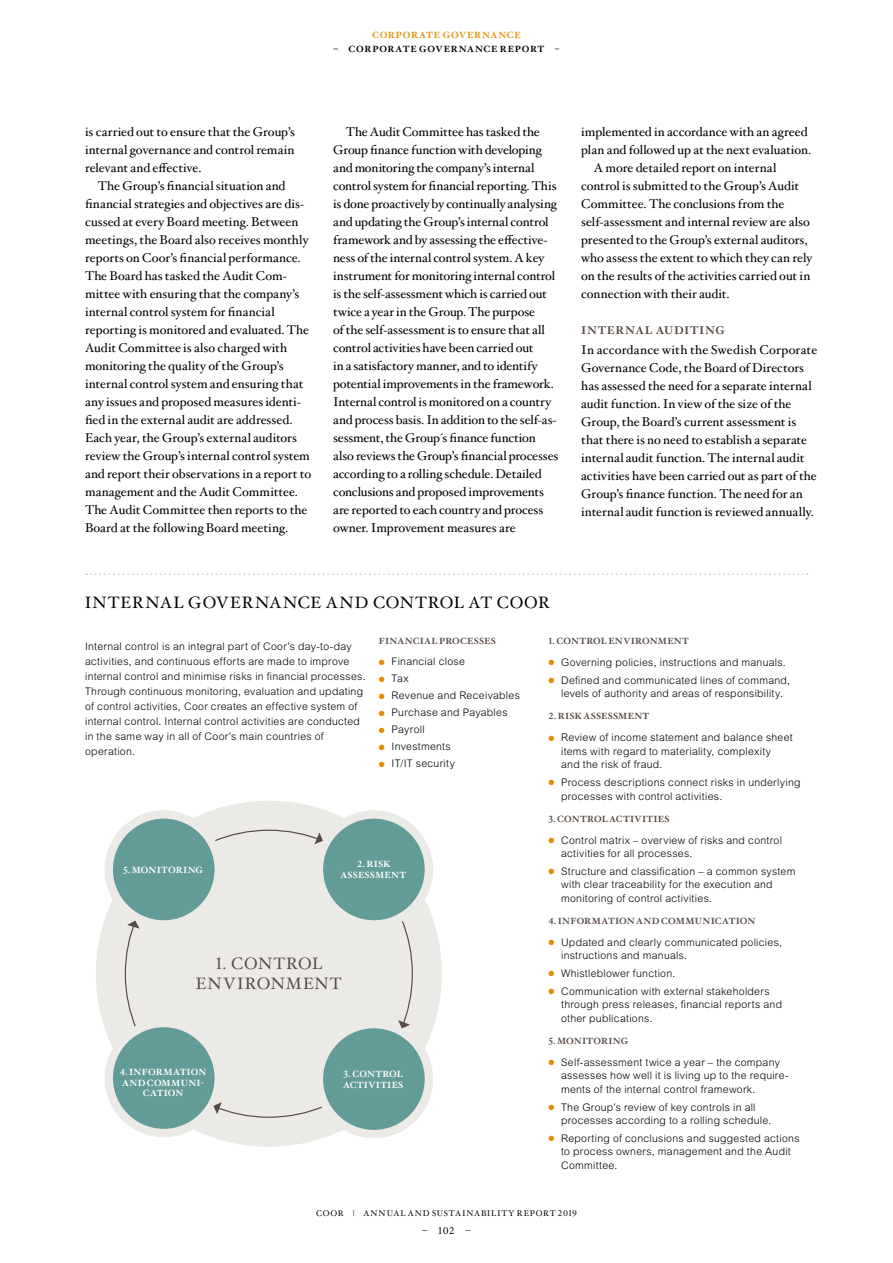
<style>
.page{position:relative;width:893px;height:1263px;background:#fff}
.page>*{position:absolute;margin:0;border:0;box-sizing:border-box;transform-origin:0 0}
.Faktaruta_rubrik{font:16.5px "Hoefler Txt";letter-spacing:.045em;color:#000}
.Faktaruta_rubrik-2{font:16.5px/20.2px "Hoefler Txt";letter-spacing:.05em;color:#584b44;text-align:center}
.Bröd_indrag{font:12.75px/18px "Hoefler Txt";letter-spacing:-.005em;color:#000}
.Bröd{font:12.75px/18px "Hoefler Txt";color:#000;text-align:justify}
.Mellanrubrik_1{font:700 11.25px "Hoefler Txt";letter-spacing:.065em;color:#584b44}
.Bröd_punktlista{font:300 10.5px/13.5px "Arial MT Std";letter-spacing:.025em;color:#000}
.t1{font:9.75px "Hoefler Txt";color:#000}
.t2{font:700 9px "Hoefler Txt";letter-spacing:.025em;color:#584b44}
.t3{font:700 9px/10.8px "Hoefler Txt";letter-spacing:.03em;color:#fff;text-align:center}
.t4{font:700 9px "Hoefler Txt";letter-spacing:.08em;color:#000}
.t5{font:700 9px "Hoefler Txt";letter-spacing:.08em;color:#e28e04}
.t6{font:8.25px "Hoefler Txt";letter-spacing:.085em;color:#000}
.s1{color:#e28e04}
</style>
<div class="page">
<div style="left:96px;top:801px;width:346px;height:346px;background:#eceae6;border-radius:50%"></div>
<svg style="left:86px;top:573px;width:722px;height:2px"></svg>
<div style="left:109px;top:1023px;width:110px;height:110px;background:#639b98;border-radius:50%"></div>
<div style="left:105px;top:1019px;width:118px;height:118px;border:8px solid #eceae6;border-radius:50%"></div>
<div style="left:319px;top:1024px;width:110px;height:110px;background:#639b98;border-radius:50%"></div>
<div style="left:315px;top:1020px;width:118px;height:118px;border:8px solid #eceae6;border-radius:50%"></div>
<div style="left:319px;top:814px;width:110px;height:110px;background:#639b98;border-radius:50%"></div>
<div style="left:315px;top:810px;width:118px;height:119px;border:8px solid #eceae6;border-radius:50%"></div>
<div style="left:109px;top:814px;width:110px;height:110px;background:#639b98;border-radius:50%"></div>
<div style="left:105px;top:810px;width:118px;height:119px;border:8px solid #eceae6;border-radius:50%"></div>
<svg style="left:398px;top:1020px;width:12px;height:8px"></svg>
<svg style="left:127px;top:920px;width:13px;height:9px"></svg>
<svg style="left:314px;top:832px;width:9px;height:12px"></svg>
<svg style="left:213px;top:1102px;width:9px;height:12px"></svg>
<p class="t5" style="left:372px;top:28px;width:150px">CORPORATE GOVERNANCE</p>
<p class="t4" style="left:333px;top:42px;width:228px">– CORPORATE GOVERNANCE REPORT –</p>
<p class="Bröd" style="left:85px;top:122px;width:211px">is carried out to ensure that the Group’s internal governance and control remain relevant and effective.</p>
<p class="Bröd_indrag" style="left:85px;top:176px;width:228px;text-indent:13px">The Group’s financial situation and financial strategies and objectives are dis&shy;cussed at every Board meeting. Between meetings, the Board also receives monthly reports on Coor’s financial performance.<br>The Board has tasked the Audit Com&shy;mittee with ensuring that the company’s internal control system for financial reporting is monitored and evaluated. The Audit Committee is also charged with monitoring the quality of the Group’s internal control system and ensuring that any issues and proposed measures identi&shy;fied in the external audit are addressed.<br>Each year, the Group’s external auditors review the Group’s internal control system and report their observations in a report to management and the Audit Committee.<br>The Audit Committee then reports to the Board at the following Board meeting.</p>
<p class="Bröd_indrag" style="left:333px;top:122px;width:227px;text-indent:13px">The Audit Committee has tasked the Group finance function with developing and monitoring the company’s internal control system for financial reporting. This is done proactively by continually analysing and updating the Group’s internal control framework and by assessing the effective&shy;ness of the internal control system. A key instrument for monitoring internal control is the self-assessment which is carried out twice a year in the Group. The purpose<br>of the self-assessment is to ensure that all control activities have been carried out<br>in a satisfactory manner, and to identify potential improvements in the framework.<br>Internal control is monitored on a country and process basis. In addition to the self-as&shy;sessment, the Group´s finance function also reviews the Group’s financial processes according to a rolling schedule. Detailed conclusions and proposed improvements are reported to each country and process owner. Improvement measures are</p>
<p class="Bröd_indrag" style="left:581px;top:122px;width:232px">implemented in accordance with an agreed plan and followed up at the next evaluation.</p>
<p class="Bröd_indrag" style="left:581px;top:158px;width:233px;text-indent:13px">A more detailed report on internal control is submitted to the Group’s Audit Committee. The conclusions from the self-assessment and internal review are also presented to the Group’s external auditors, who assess the extent to which they can rely on the results of the activities carried out in connection with their audit.</p>
<p class="Mellanrubrik_1" style="left:581px;top:321px;width:145px">INTERNAL AUDITING</p>
<p class="Bröd" style="left:581px;top:340px;width:238px;text-align:left">In accordance with the Swedish Corporate Governance Code, the Board of Directors has assessed the need for a separate internal audit function. In view of the size of the Group, the Board’s current assessment is that there is no need to establish a separate internal audit function. The internal audit activities have been carried out as part of the Group’s finance function. The need for an internal audit function is reviewed annually.</p>
<p class="Faktaruta_rubrik" style="left:84px;top:590px;width:467px">INTERNAL GOVERNANCE AND CONTROL AT COOR</p>
<p class="t2" style="left:548px;top:634px;width:142px">1. CONTROL ENVIRONMENT</p>
<p class="Bröd_punktlista" style="left:548px;top:656px;width:239px"><span class="s1">●</span> Governing policies, instructions and manuals.</p>
<p class="Bröd_punktlista" style="left:548px;top:673px;width:243px;text-align:center"><span class="s1">●</span> Defined and communicated lines of command, levels of authority and areas of responsibility.</p>
<p class="t2" style="left:548px;top:709px;width:102px">2. RISK ASSESSMENT</p>
<p class="Bröd_punktlista" style="left:561px;top:731px;width:233px;text-indent:-13px"><span class="s1">●</span> Review of income statement and balance sheet items with regard to materiality, complexity<br>and the risk of fraud.</p>
<p class="Bröd_punktlista" style="left:561px;top:776px;width:241px;text-indent:-13px"><span class="s1">●</span> Process descriptions connect risks in underlying processes with control activities.</p>
<p class="t2" style="left:548px;top:812px;width:123px">3. CONTROL ACTIVITIES</p>
<p class="Bröd_punktlista" style="left:561px;top:833px;width:222px;text-indent:-13px"><span class="s1">●</span> Control matrix – overview of risks and control activities for all processes.</p>
<p class="Bröd_punktlista" style="left:561px;top:864px;width:236px;text-indent:-13px"><span class="s1">●</span> Structure and classification – a common system with clear traceability for the execution and monitoring of control activities.</p>
<p class="t2" style="left:548px;top:914px;width:208px">4. INFORMATION AND COMMUNICATION</p>
<p class="Bröd_punktlista" style="left:561px;top:935px;width:222px;text-indent:-13px"><span class="s1">●</span> Updated and clearly communicated policies, instructions and manuals.</p>
<p class="Bröd_punktlista" style="left:548px;top:967px;width:128px"><span class="s1">●</span> Whistleblower function.</p>
<p class="Bröd_punktlista" style="left:561px;top:984px;width:222px;text-indent:-13px"><span class="s1">●</span> Communication with external stakeholders through press releases, financial reports and other publications.</p>
<p class="t2" style="left:548px;top:1034px;width:81px">5. MONITORING</p>
<p class="Bröd_punktlista" style="left:561px;top:1055px;width:229px;text-indent:-13px"><span class="s1">●</span> Self-assessment twice a year – the company assesses how well it is living up to the require&shy;ments of the internal control framework.</p>
<p class="Bröd_punktlista" style="left:561px;top:1100px;width:212px;text-indent:-13px"><span class="s1">●</span> The Group’s review of key controls in all processes according to a rolling schedule.</p>
<p class="Bröd_punktlista" style="left:561px;top:1131px;width:240px;text-indent:-13px"><span class="s1">●</span> Reporting of conclusions and suggested actions to process owners, management and the Audit<br>Committee.</p>
<p class="t2" style="left:379px;top:634px;width:118px">FINANCIAL PROCESSES</p>
<p class="Bröd_punktlista" style="left:379px;top:655px;width:88px"><span class="s1">●</span> Financial close</p>
<p class="Bröd_punktlista" style="left:379px;top:672px;width:31px"><span class="s1">●</span> Tax</p>
<p class="Bröd_punktlista" style="left:379px;top:689px;width:143px"><span class="s1">●</span> Revenue and Receivables</p>
<p class="Bröd_punktlista" style="left:379px;top:706px;width:130px"><span class="s1">●</span> Purchase and Payables</p>
<p class="Bröd_punktlista" style="left:379px;top:723px;width:47px"><span class="s1">●</span> Payroll</p>
<p class="Bröd_punktlista" style="left:379px;top:740px;width:73px"><span class="s1">●</span> Investments</p>
<p class="Bröd_punktlista" style="left:379px;top:757px;width:78px"><span class="s1">●</span> IT/IT security</p>
<p class="Bröd_punktlista" style="left:85px;top:638px;width:282px;line-height:15px">Internal control is an integral part of Coor’s day-to-day activities, and continuous efforts are made to improve internal control and minimise risks in financial processes.<br>Through continuous monitoring, evaluation and updating of control activities, Coor creates an effective system of internal control. Internal control activities are conducted in the same way in all of Coor’s main countries of operation.</p>
<p class="t3" style="left:340px;top:858px;width:67px">2. RISK<br>ASSESSMENT</p>
<p class="t3" style="left:123px;top:864px;width:81px">5. MONITORING</p>
<p class="Faktaruta_rubrik-2" style="left:196px;top:952px;width:147px">1. CONTROL<br>ENVIRONMENT</p>
<p class="t3" style="left:120px;top:1066px;width:88px">4. INFORMATION<br>AND COMMUNI-<br>CATION</p>
<p class="t3" style="left:343px;top:1068px;width:62px;text-align:left">3. CONTROL<br>ACTIVITIES</p>
<p class="t6" style="left:316px;top:1207px;width:262px">COOR | ANNUAL AND SUSTAINABILITY REPORT 2019</p>
<p class="t1" style="left:422px;top:1223px;width:50px">– 102 –</p>
</div>
